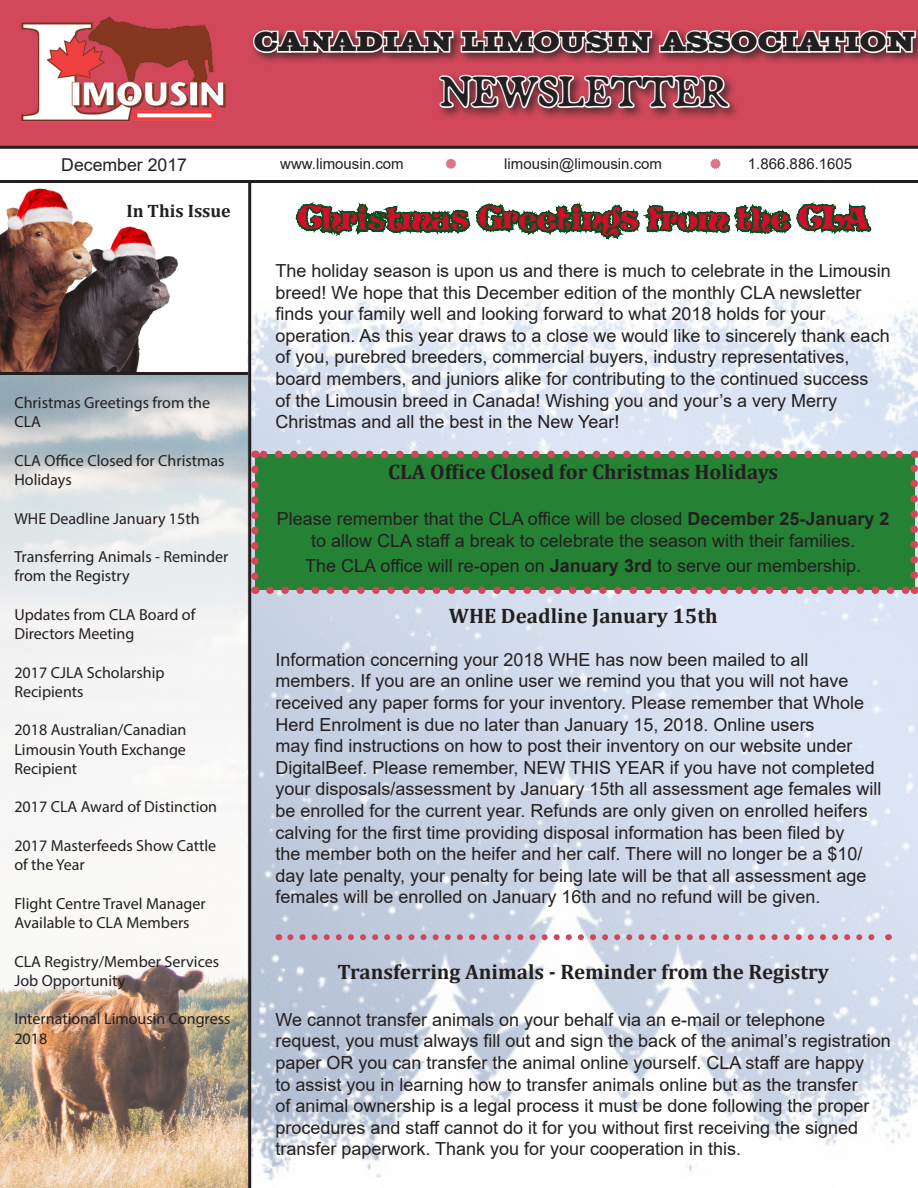
<style>
.page{position:relative;width:918px;height:1188px;background:#fff}
.page>*{position:absolute;margin:0;border:0;box-sizing:border-box;transform-origin:0 0}
.t1{font:45px "Broadsheet";color:#231f20}
.t2{font:36px "Reagan";color:#d30d2b}
.t3{font:27px "Sutro Black Initials";color:#231f20}
.t4{font:700 21px "Cambria";color:#231f20}
.t5{font:18px/21.6px "Arial";color:#231f20}
.t6{font:700 18px "Cambria";color:#231f20}
.t7{font:17.7px "Arial";color:#231f20}
.t8{font:16.05px/19.2px "Myriad Pro";color:#231f20}
.t9{font:15px "Arial";color:#231f20}
.s1{font-weight:700}
</style>
<div class="page">
<img style="left:251px;top:183px;width:667px;height:1005px">
<div style="left:255px;top:454px;width:659px;height:136px;background:#258134"></div>
<svg style="left:270px;top:586px;width:637px;height:8px"></svg>
<svg style="left:262px;top:451px;width:637px;height:7px"></svg>
<svg style="left:251px;top:469px;width:8px;height:125px"></svg>
<svg style="left:910px;top:451px;width:8px;height:124px"></svg>
<img style="left:0;top:375px;width:248px;height:813px">
<img style="left:0;top:209px;width:178px;height:163px">
<div style="left:0;top:0;width:918px;height:146px;background:#d2485a"></div>
<img style="left:21px;top:16px;width:205px;height:106px">
<div style="left:250px;top:27px;width:668px;height:93px;background:#231f20;opacity:.75"></div>
<svg style="left:252px;top:27px;width:665px;height:28px;background:#c4959b"></svg>
<svg style="left:438px;top:73px;width:293px;height:37px;background:#c69198"></svg>
<svg style="left:445px;top:158px;width:11px;height:11px"></svg>
<svg style="left:710px;top:158px;width:11px;height:11px"></svg>
<hr style="left:0;top:180px;width:918px;height:3px;background:#231f20">
<hr style="left:0;top:146px;width:918px;height:3px;background:#231f20">
<hr style="left:248px;top:180px;width:3px;height:1008px;background:#231f20">
<hr style="left:0;top:372px;width:248px;height:3px;background:#231f20">
<svg style="left:285px;top:183px;width:596px;height:127px"></svg>
<img style="left:7px;top:188px;width:71px;height:46px">
<img style="left:102px;top:224px;width:59px;height:40px">
<svg style="left:290px;top:934px;width:592px;height:6px;background:#cda0b0"></svg>
<p class="t3" style="left:254px;top:27px;width:663px">CANADIAN LIMOUSIN ASSOCIATION</p>
<p class="t1" style="left:440px;top:57px;width:290px">NEWSLETTER</p>
<p class="t7" style="left:61px;top:153px;width:127px">December 2017</p>
<p class="t9" style="left:280px;top:154px;width:125px">www.limousin.com</p>
<p class="t9" style="left:504px;top:154px;width:159px">limousin@limousin.com</p>
<p class="t9" style="left:748px;top:154px;width:106px">1.866.886.1605</p>
<p class="t6" style="left:126px;top:199px;width:106px">In This Issue</p>
<p class="t2" style="left:298px;top:198px;width:572px">Christmas Greetings from the CLA</p>
<p class="t5" style="left:275px;top:260px;width:617px">The holiday season is upon us and there is much to celebrate in the Limousin breed! We hope that this December edition of the monthly CLA newsletter finds your family well and looking forward to what 2018 holds for your operation. As this year draws to a close we would like to sincerely thank each of you, purebred breeders, commercial buyers, industry representatives, board members, and juniors alike for contributing to the continued success<br>of the Limousin breed in Canada! Wishing you and your’s a very Merry Christmas and all the best in the New Year!</p>
<p class="t4" style="left:388px;top:457px;width:391px">CLA Office Closed for Christmas Holidays</p>
<p class="t5" style="left:277px;top:508px;width:614px;text-align:center">Please remember that the CLA office will be closed <span class="s1">December 25-January 2 </span>to allow CLA staff a break to celebrate the season with their families.</p>
<p class="t5" style="left:305px;top:555px;width:557px">The CLA office will re-open on <span class="s1">January 3rd</span> to serve our membership.</p>
<p class="t4" style="left:449px;top:601px;width:270px">WHE Deadline January 15th</p>
<p class="t5" style="left:275px;top:649px;width:608px">Information concerning your 2018 WHE has now been mailed to all members. If you are an online user we remind you that you will not have received any paper forms for your inventory. Please remember that Whole Herd Enrolment is due no later than January 15, 2018. Online users<br>may find instructions on how to post their inventory on our website under DigitalBeef. Please remember, NEW THIS YEAR if you have not completed your disposals/assessment by January 15th all assessment age females will be enrolled for the current year. Refunds are only given on enrolled heifers calving for the first time providing disposal information has been filed by<br>the member both on the heifer and her calf. There will no longer be a $10/ day late penalty, your penalty for being late will be that all assessment age females will be enrolled on January 16th and no refund will be given.</p>
<p class="t8" style="left:14px;top:393px;width:197px">Christmas Greetings from the<br>CLA</p>
<p class="t8" style="left:14px;top:451px;width:212px">CLA Office Closed for Christmas<br>Holidays</p>
<p class="t8" style="left:14px;top:508px;width:187px">WHE Deadline January 15th</p>
<p class="t8" style="left:14px;top:547px;width:216px">Transferring Animals - Reminder from the Registry</p>
<p class="t8" style="left:14px;top:605px;width:183px">Updates from CLA Board of<br>Directors Meeting</p>
<p class="t8" style="left:14px;top:662px;width:152px">2017 CJLA Scholarship<br>Recipients</p>
<p class="t8" style="left:14px;top:720px;width:174px;text-align:justify">2018 Australian/Canadian Limousin Youth Exchange Recipient</p>
<p class="t8" style="left:14px;top:797px;width:204px">2017 CLA Award of Distinction</p>
<p class="t8" style="left:14px;top:836px;width:203px">2017 Masterfeeds Show Cattle of the Year</p>
<p class="t8" style="left:14px;top:894px;width:193px">Flight Centre Travel Manager<br>Available to CLA Members</p>
<p class="t8" style="left:14px;top:951px;width:206px">CLA Registry/Member Services<br>Job Opportunity</p>
<p class="t8" style="left:14px;top:1009px;width:218px">International Limousin Congress<br>2018</p>
<p class="t4" style="left:337px;top:957px;width:493px">Transferring Animals - Reminder from the Registry</p>
<p class="t5" style="left:275px;top:1009px;width:617px">We cannot transfer animals on your behalf via an e-mail or telephone request, you must always fill out and sign the back of the animal’s registration paper OR you can transfer the animal online yourself. CLA staff are happy<br>to assist you in learning how to transfer animals online but as the transfer<br>of animal ownership is a legal process it must be done following the proper procedures and staff cannot do it for you without first receiving the signed transfer paperwork. Thank you for your cooperation in this.</p>
</div>
